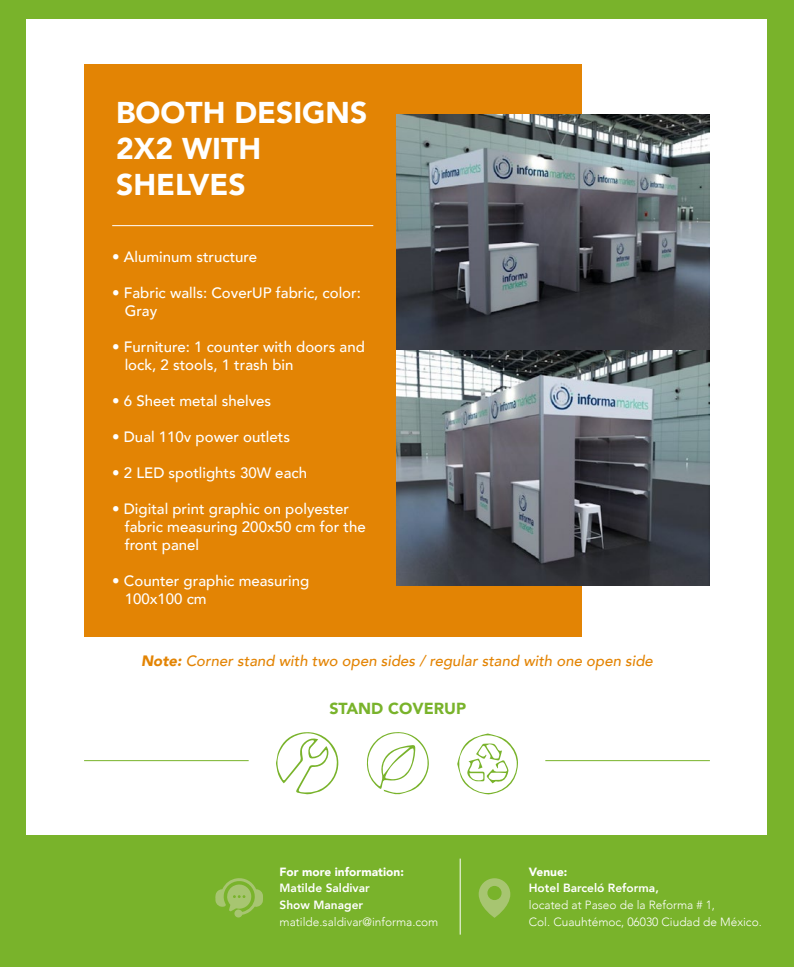
<style>
.page{position:relative;width:794px;height:967px;background:#fff}
.page>*{position:absolute;margin:0;border:0;box-sizing:border-box;transform-origin:0 0}
.t1{font:900 30px/36px "Avenir";color:#fff}
.t2{font:900 16px "Avenir";color:#79b32b}
.t3{font:500 15px/18px "Avenir";color:#fff}
.t4{font:italic 500 15px "Avenir";color:#e38404}
.t5{font:300 11.9px/16.7px "Avenir";color:#fff}
.t6{font:800 11.9px/16.7px "Avenir";color:#fff}
.t7{font:900 11.9px "Avenir";color:#fff}
.s1{font-weight:900}
</style>
<div class="page">
<div style="left:0;top:0;width:794px;height:966px;background:#79b32b"></div>
<div style="left:27px;top:19px;width:740px;height:815px;background:#fff"></div>
<hr style="left:460px;top:858px;width:1px;height:76px;background:#fff">
<svg style="left:215px;top:878px;width:48px;height:39px"></svg>
<svg style="left:479px;top:878px;width:31px;height:39px"></svg>
<div style="left:84px;top:64px;width:497px;height:572px;background:#e38404"></div>
<img style="left:397px;top:115px;width:313px;height:470px">
<svg style="left:276px;top:732px;width:62px;height:63px"></svg>
<svg style="left:366px;top:732px;width:63px;height:63px"></svg>
<svg style="left:457px;top:733px;width:61px;height:61px"></svg>
<hr style="left:545px;top:760px;width:165px;height:1px;background:#79b32b">
<hr style="left:84px;top:760px;width:165px;height:1px;background:#79b32b">
<hr style="left:112px;top:225px;width:261px;height:1px;background:#fff">
<h1 class="t1" style="left:116px;top:94px;width:253px">BOOTH DESIGNS<br>2X2 WITH<br>SHELVES</h1>
<p class="t3" style="left:112px;top:247px;width:147px">• Aluminum structure</p>
<p class="t3" style="left:125px;top:283px;width:238px;text-indent:-13px">• Fabric walls: CoverUP fabric, color:<br>Gray</p>
<p class="t3" style="left:125px;top:337px;width:242px;text-indent:-13px">• Furniture: 1 counter with doors and lock, 2 stools, 1 trash bin</p>
<p class="t3" style="left:112px;top:391px;width:160px">• 6 Sheet metal shelves</p>
<p class="t3" style="left:112px;top:427px;width:179px">• Dual 110v power outlets</p>
<p class="t3" style="left:112px;top:463px;width:196px">• 2 LED spotlights 30W each</p>
<p class="t3" style="left:125px;top:499px;width:242px;text-indent:-13px">• Digital print graphic on polyester fabric measuring 200x50 cm for the front panel</p>
<p class="t3" style="left:125px;top:571px;width:186px;text-indent:-13px">• Counter graphic measuring<br>100x100 cm</p>
<p class="t4" style="left:141px;top:651px;width:513px"><span class="s1">Note:</span> Corner stand with two open sides / regular stand with one open side</p>
<p class="t2" style="left:329px;top:694px;width:138px">STAND COVERUP</p>
<p class="t7" style="left:279px;top:861px;width:126px">For more information:</p>
<p class="t6" style="left:279px;top:879px;width:92px">Matilde Saldivar<br>Show Manager</p>
<p class="t5" style="left:279px;top:913px;width:160px">matilde.saldivar@informa.com</p>
<p class="t7" style="left:529px;top:861px;width:40px">Venue:</p>
<p class="t6" style="left:529px;top:879px;width:131px">Hotel Barceló Reforma,</p>
<p class="t5" style="left:529px;top:896px;width:234px">located at Paseo de la Reforma # 1,<br>Col. Cuauhtémoc, 06030 Ciudad de México.</p>
</div>
